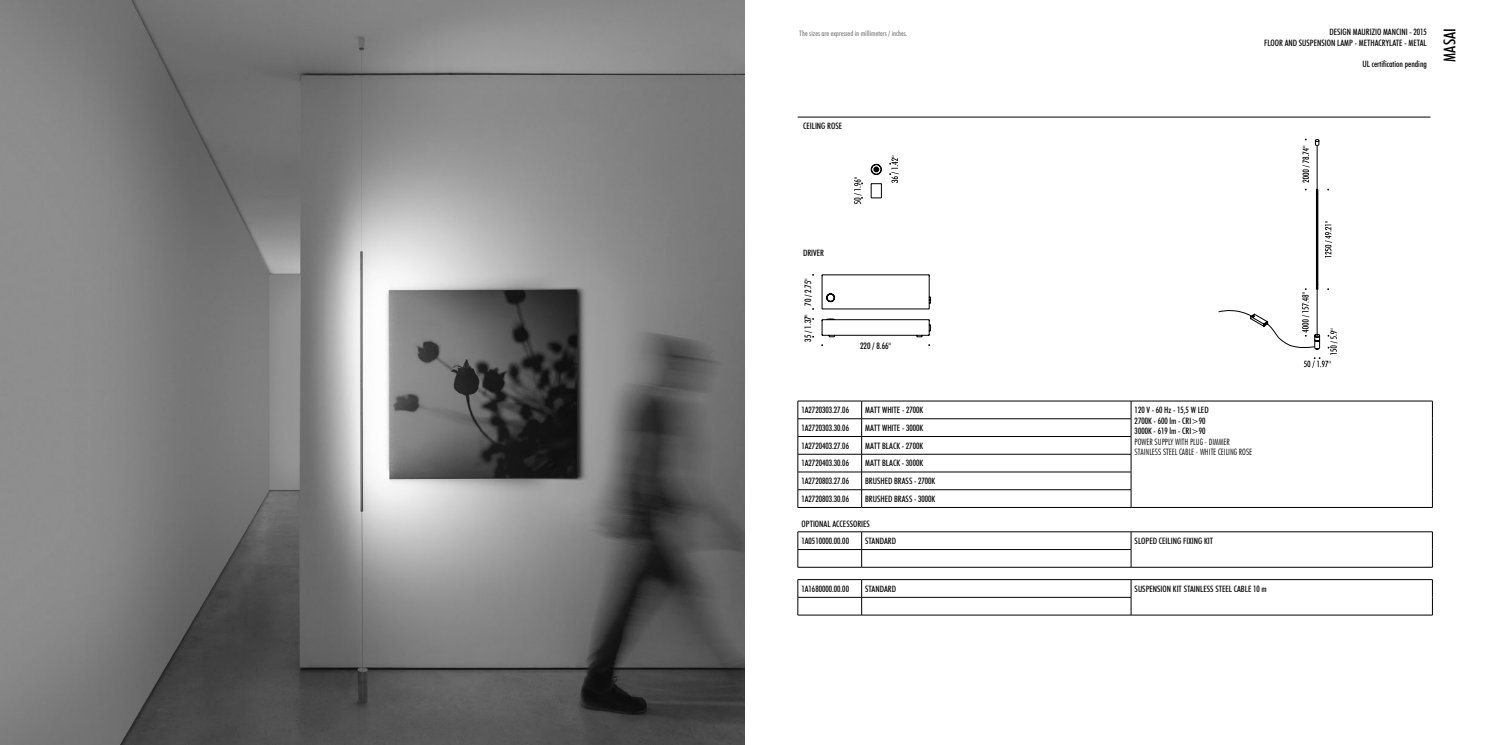
<style>
.page{position:relative;width:1489px;height:745px;background:#fff}
.page>*{position:absolute;margin:0;border:0;box-sizing:border-box;transform-origin:0 0}
.t1{font:500 condensed 16.25px "Futura BT";color:#000}
.t2{font:500 condensed 9px "Futura BT";color:#000}
.t3{font:500 condensed 8.75px/10.5px "Futura BT";color:#000}
.t4{font:300 condensed 8.75px/10.5px "Futura BT";color:#000}
.t5{font:500 condensed 7.5px "Futura BT";color:#808080}
</style>
<div class="page">
<hr style="left:797px;top:117px;width:633px;height:1px;background:#000">
<svg style="left:889px;top:156px;width:9px;height:27px"></svg>
<svg style="left:870px;top:164px;width:11px;height:34px"></svg>
<svg style="left:854px;top:177px;width:8px;height:27px"></svg>
<svg style="left:821px;top:274px;width:109px;height:63px"></svg>
<svg style="left:1218px;top:138px;width:119px;height:229px"></svg>
<hr style="left:797px;top:400px;width:64px;height:1px;background:#000">
<hr style="left:861px;top:400px;width:269px;height:1px;background:#000">
<hr style="left:797px;top:418px;width:64px;height:1px;background:#000">
<hr style="left:861px;top:418px;width:270px;height:1px;background:#000">
<hr style="left:797px;top:436px;width:64px;height:1px;background:#000">
<hr style="left:861px;top:436px;width:270px;height:1px;background:#000">
<hr style="left:797px;top:453px;width:64px;height:1px;background:#000">
<hr style="left:861px;top:453px;width:270px;height:1px;background:#000">
<hr style="left:797px;top:471px;width:64px;height:1px;background:#000">
<hr style="left:797px;top:489px;width:64px;height:1px;background:#000">
<svg style="left:797px;top:401px;width:1px;height:106px"></svg>
<hr style="left:861px;top:489px;width:270px;height:1px;background:#000">
<svg style="left:861px;top:401px;width:1px;height:106px"></svg>
<hr style="left:1130px;top:507px;width:302px;height:1px;background:#000">
<hr style="left:861px;top:471px;width:270px;height:1px;background:#000">
<hr style="left:797px;top:507px;width:64px;height:1px;background:#000">
<hr style="left:861px;top:507px;width:269px;height:1px;background:#000">
<hr style="left:1130px;top:400px;width:302px;height:1px;background:#000">
<svg style="left:1130px;top:401px;width:1px;height:106px"></svg>
<svg style="left:1431px;top:401px;width:1px;height:106px"></svg>
<hr style="left:1130px;top:531px;width:302px;height:1px;background:#000">
<svg style="left:1130px;top:531px;width:1px;height:35px"></svg>
<svg style="left:1431px;top:531px;width:1px;height:35px"></svg>
<hr style="left:1130px;top:566px;width:302px;height:1px;background:#000">
<hr style="left:797px;top:531px;width:64px;height:1px;background:#000">
<hr style="left:861px;top:531px;width:269px;height:1px;background:#000">
<hr style="left:797px;top:549px;width:64px;height:1px;background:#000">
<hr style="left:861px;top:549px;width:270px;height:1px;background:#000">
<svg style="left:797px;top:531px;width:1px;height:35px"></svg>
<svg style="left:861px;top:531px;width:1px;height:35px"></svg>
<hr style="left:797px;top:566px;width:64px;height:1px;background:#000">
<hr style="left:861px;top:566px;width:269px;height:1px;background:#000">
<hr style="left:1130px;top:579px;width:302px;height:1px;background:#000">
<svg style="left:1130px;top:579px;width:1px;height:35px"></svg>
<svg style="left:1431px;top:579px;width:1px;height:35px"></svg>
<hr style="left:1130px;top:614px;width:302px;height:1px;background:#000">
<hr style="left:797px;top:579px;width:64px;height:1px;background:#000">
<hr style="left:861px;top:579px;width:269px;height:1px;background:#000">
<hr style="left:797px;top:596px;width:64px;height:1px;background:#000">
<hr style="left:861px;top:596px;width:270px;height:1px;background:#000">
<svg style="left:797px;top:579px;width:1px;height:35px"></svg>
<svg style="left:861px;top:579px;width:1px;height:35px"></svg>
<hr style="left:797px;top:614px;width:64px;height:1px;background:#000">
<hr style="left:861px;top:614px;width:269px;height:1px;background:#000">
<img style="left:0;top:0;width:744px;height:744px">
<p class="t5" style="left:799px;top:28px;width:110px">The sizes are expressed in millimeters / inches.</p>
<p class="t3" style="left:803px;top:120px;width:41px">CEILING ROSE</p>
<p class="t3" style="left:1263px;top:27px;width:164px;text-align:right">DESIGN MAURIZIO MANCINI - 2015<br>FLOOR AND SUSPENSION LAMP - METHACRYLATE - METAL</p>
<p class="t3" style="left:1362px;top:58px;width:66px">UL certification pending</p>
<h1 class="t1" style="left:1439px;top:62px;width:35px;rotate:-90deg">MASAI</h1>
<p class="t3" style="left:803px;top:248px;width:22px">DRIVER</p>
<p class="t2" style="left:802px;top:305px;width:29px;rotate:-90deg">70 / 2.75"</p>
<p class="t2" style="left:802px;top:341px;width:29px;rotate:-90deg">35 / 1.37"</p>
<p class="t2" style="left:860px;top:339px;width:33px">220 / 8.66"</p>
<p class="t3" style="left:801px;top:404px;width:49px">1A2720303.27.06</p>
<p class="t3" style="left:865px;top:404px;width:60px">MATT WHITE - 2700K</p>
<p class="t3" style="left:1134px;top:404px;width:76px">120 V - 60 Hz - 15,5 W LED<br>2700K - 600 lm - CRI&gt;90<br>3000K - 619 lm - CRI&gt;90</p>
<p class="t4" style="left:1134px;top:436px;width:119px">POWER SUPPLY WITH PLUG - DIMMER<br>STAINLESS STEEL CABLE - WHITE CEILING ROSE</p>
<p class="t3" style="left:801px;top:422px;width:49px">1A2720303.30.06</p>
<p class="t3" style="left:865px;top:422px;width:60px">MATT WHITE - 3000K</p>
<p class="t3" style="left:801px;top:440px;width:49px">1A2720403.27.06</p>
<p class="t3" style="left:865px;top:440px;width:59px">MATT BLACK - 2700K</p>
<p class="t3" style="left:801px;top:457px;width:49px">1A2720403.30.06</p>
<p class="t3" style="left:865px;top:457px;width:59px">MATT BLACK - 3000K</p>
<p class="t3" style="left:801px;top:475px;width:49px">1A2720803.27.06</p>
<p class="t3" style="left:865px;top:475px;width:72px">BRUSHED BRASS - 2700K</p>
<p class="t3" style="left:801px;top:493px;width:49px">1A2720803.30.06</p>
<p class="t3" style="left:865px;top:493px;width:72px">BRUSHED BRASS - 3000K</p>
<p class="t3" style="left:801px;top:514px;width:70px;line-height:17.4px">OPTIONAL ACCESSORIES<br>1A0510000.00.00</p>
<p class="t3" style="left:865px;top:535px;width:32px">STANDARD</p>
<p class="t3" style="left:1134px;top:535px;width:80px">SLOPED CEILING FIXING KIT</p>
<p class="t3" style="left:801px;top:583px;width:49px">1A1680000.00.00</p>
<p class="t3" style="left:865px;top:583px;width:32px">STANDARD</p>
<p class="t3" style="left:1134px;top:582px;width:134px">SUSPENSION KIT STAINLESS STEEL CABLE 10 m</p>
</div>
